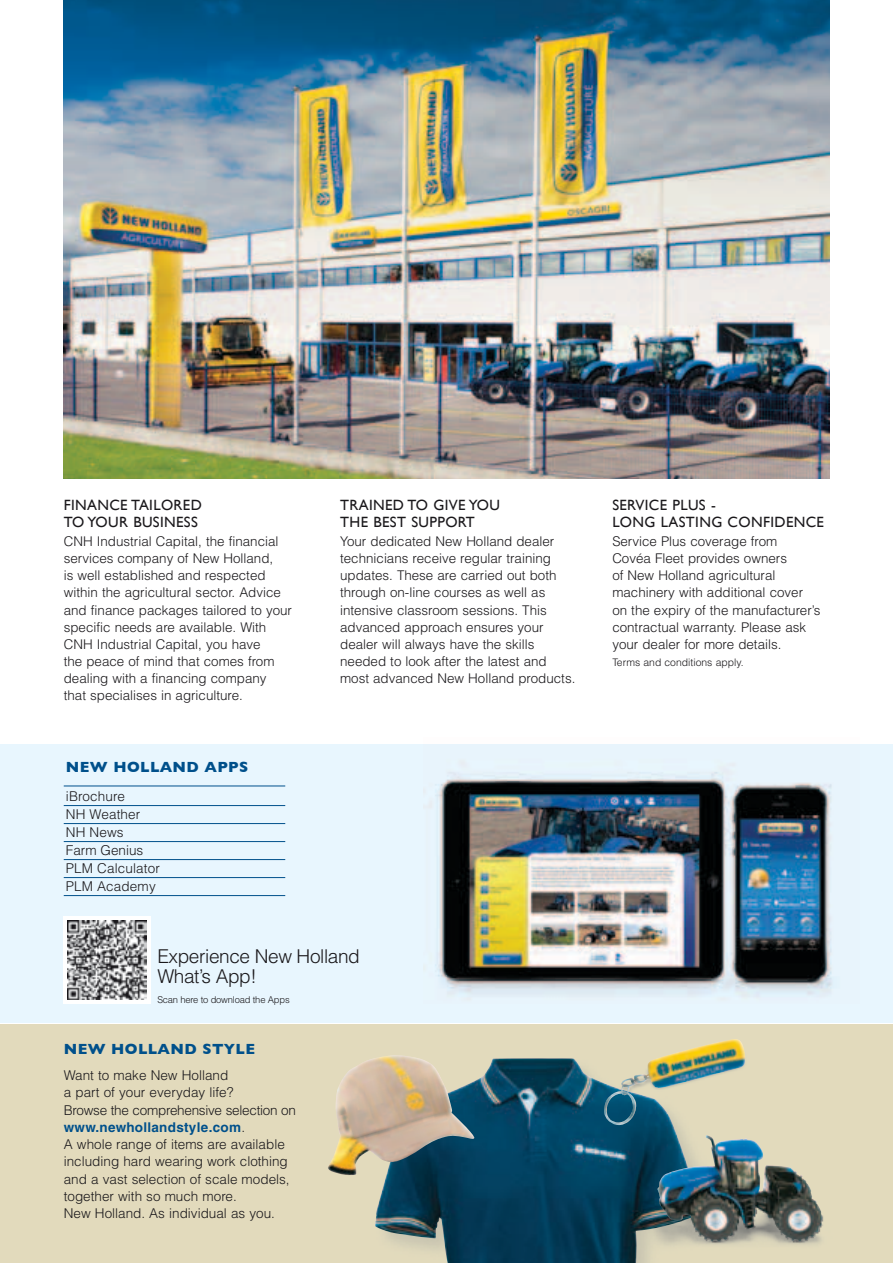
<style>
.page{position:relative;width:893px;height:1263px;background:#fff}
.page>*{position:absolute;margin:0;border:0;box-sizing:border-box;transform-origin:0 0}
.t1{font:300 19.05px/20px "Helvetica";letter-spacing:-.02em;color:#1a181b}
.t2{font:700 15px "Gill Sans";letter-spacing:.025em;color:#00508b}
.t3{font:14.85px/17.1px "Gill Sans";letter-spacing:.025em;color:#1a181b}
.t4{font:300 13.5px/17.2px "Helvetica";color:#1a181b}
.t5{font:300 13.35px/17.1px "Helvetica";color:#1a181b}
.t6{font:300 10.35px "Helvetica";color:#1a181b}
.t7{font:300 9.45px "Helvetica";letter-spacing:-.02em;color:#1a181b}
.s1{font-weight:700;color:#00508b}
</style>
<div class="page">
<div style="left:0;top:1025px;width:893px;height:238px;background:#e2dabc"></div>
<img style="left:375px;top:1058px;width:326px;height:205px">
<img style="left:604px;top:1039px;width:141px;height:87px">
<img style="left:328px;top:1055px;width:147px;height:120px">
<img style="left:657px;top:1136px;width:165px;height:105px">
<img style="left:64px;top:0;width:765px;height:478px">
<div style="left:0;top:744px;width:893px;height:279px;background:#e8f6fe"></div>
<img style="left:423px;top:761px;width:409px;height:239px">
<hr style="left:64px;top:786px;width:221px;height:1px;background:#00508b">
<hr style="left:64px;top:805px;width:221px;height:1px;background:#00508b">
<hr style="left:64px;top:823px;width:221px;height:1px;background:#00508b">
<hr style="left:64px;top:841px;width:221px;height:1px;background:#00508b">
<hr style="left:64px;top:859px;width:221px;height:1px;background:#00508b">
<hr style="left:64px;top:877px;width:221px;height:1px;background:#00508b">
<hr style="left:64px;top:895px;width:221px;height:1px;background:#00508b">
<img style="left:443px;top:781px;width:384px;height:200px">
<div style="left:64px;top:916px;width:87px;height:87px;background:#fff"></div>
<img style="left:68px;top:920px;width:79px;height:79px">
<p class="t3" style="left:64px;top:496px;width:140px">FINANCE TAILORED<br>TO YOUR BUSI NESS</p>
<p class="t5" style="left:64px;top:532px;width:230px">CNH Industrial Capital, the financial services company of New Holland,<br>is well established and respected within the agricultural sector. Advice and finance packages tailored to your specific needs are available. With CNH Industrial Capital, you have<br>the peace of mind that comes from dealing with a financing company that specialises in agriculture.</p>
<p class="t2" style="left:66px;top:758px;width:182px">NEW HOLLAND APPS</p>
<p class="t4" style="left:66px;top:787px;width:96px;line-height:18px">iBrochure<br>NH Weather<br>NH News<br>Farm Genius<br>PLM Calculator<br>PLM Academy</p>
<p class="t3" style="left:340px;top:496px;width:161px">TRAINED TO GIVE YOU<br>THE BEST SUPPORT</p>
<p class="t5" style="left:340px;top:532px;width:237px">Your dedicated New Holland dealer technicians receive regular training updates. These are carried out both through on-line courses as well as intensive classroom sessions. This advanced approach ensures your dealer will always have the skills needed to look after the latest and most advanced New Holland products.</p>
<h1 class="t1" style="left:157px;top:945px;width:204px">Experience New Holland<br>What’s App!</h1>
<p class="t7" style="left:157px;top:993px;width:134px">Scan here to download the Apps</p>
<p class="t2" style="left:64px;top:1040px;width:15px">NEW</p>
<p class="t2" style="left:111px;top:1040px;width:13px">HOLLAND</p>
<p class="t2" style="left:202px;top:1040px;width:12px">STYLE</p>
<p class="t4" style="left:64px;top:1066px;width:234px">Want to make New Holland<br>a part of your everyday life?<br>Browse the comprehensive selection on <span class="s1">www.newhollandstyle.com</span>.<br>A whole range of items are available including hard wearing work clothing and a vast selection of scale models, together with so much more.<br>New Holland. As individual as you.</p>
<p class="t3" style="left:612px;top:496px;width:213px">SERVICE PLUS -<br>LONG LASTING CONFIDENCE</p>
<p class="t5" style="left:612px;top:532px;width:210px">Service Plus coverage from<br>Covéa Fleet provides owners<br>of New Holland agricultural machinery with additional cover on the expiry of the manufacturer’s contractual warranty. Please ask your dealer for more details.</p>
<p class="t6" style="left:612px;top:656px;width:133px">Terms and conditions apply.</p>
</div>
